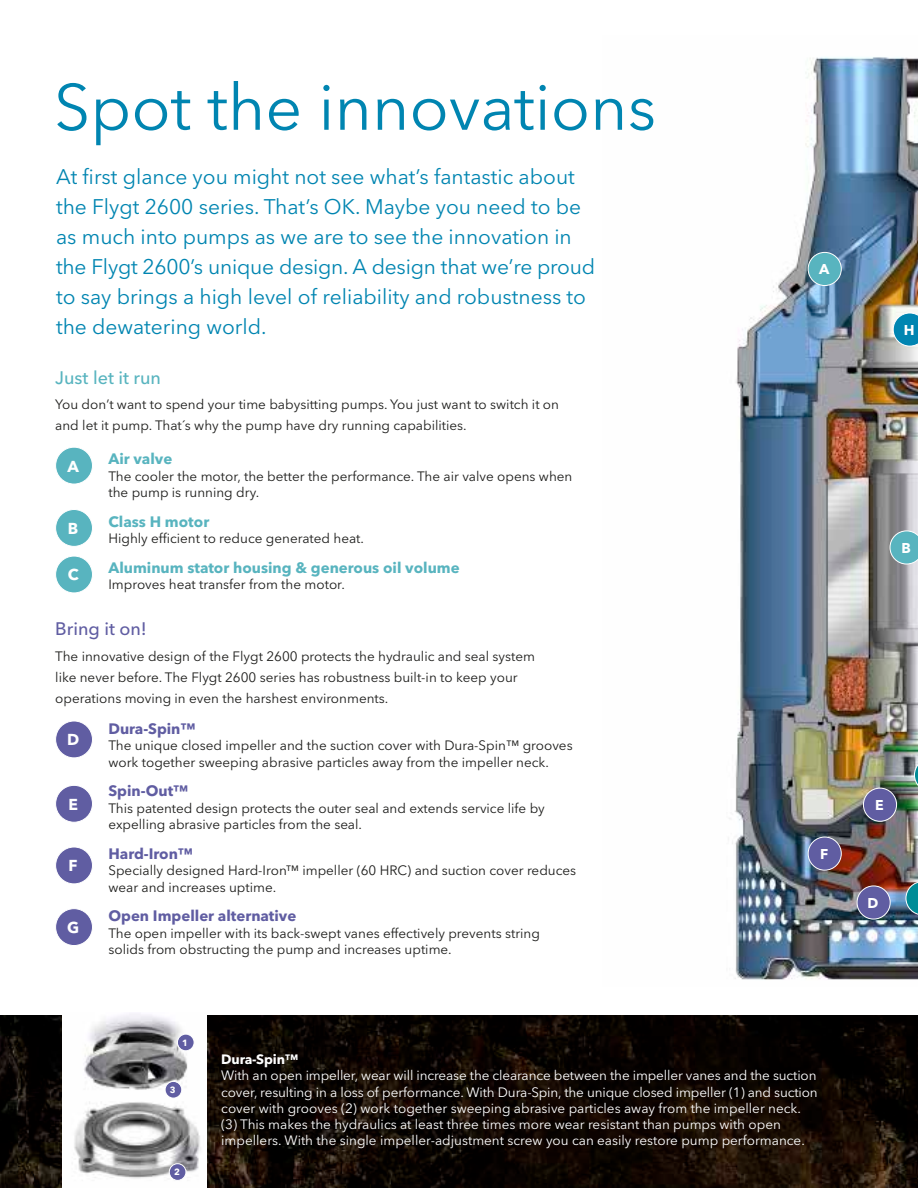
<style>
.page{position:relative;width:918px;height:1188px;background:#fff}
.page>*{position:absolute;margin:0;border:0;box-sizing:border-box;transform-origin:0 0}
.t1{font:64.5px "Avenir Next LT Pro";color:#0085b1}
.t2{font:21px/30px "Avenir Next LT Pro";color:#0085b1}
.t3{font:500 18px "Avenir Next LT Pro";color:#58b4bf}
.t4{font:500 18px "Avenir Next LT Pro";color:#605da2}
.t5{font:700 15.75px "Avenir Next LT Pro";color:#fff}
.t6{font:700 15px "Avenir Next LT Pro";color:#58b4bf}
.t7{font:700 15px "Avenir Next LT Pro";color:#605da2}
.t8{font:700 14.1px "Avenir Next LT Pro";color:#fff}
.t9{font:13.5px/16.5px "Avenir Next LT Pro";color:#1d1d1b}
.t10{font:13.5px/16.2px "Avenir Next LT Pro";color:#fff}
.t11{font:700 13.5px "Avenir Next LT Pro";letter-spacing:-.01em;color:#fff}
.t12{font:700 9px "Avenir Next LT Pro";color:#fff}
</style>
<div class="page">
<div style="left:56px;top:447px;width:36px;height:37px;background:#58b4bf;border-radius:50%"></div>
<div style="left:55px;top:447px;width:38px;height:37px;border:1px solid #fff;border-radius:50%"></div>
<div style="left:56px;top:510px;width:36px;height:36px;background:#58b4bf;border-radius:50%"></div>
<div style="left:55px;top:509px;width:38px;height:38px;border:1px solid #fff;border-radius:50%"></div>
<div style="left:56px;top:556px;width:36px;height:37px;background:#58b4bf;border-radius:50%"></div>
<div style="left:55px;top:556px;width:38px;height:37px;border:1px solid #fff;border-radius:50%"></div>
<div style="left:56px;top:721px;width:36px;height:37px;background:#605da2;border-radius:50%"></div>
<div style="left:55px;top:721px;width:38px;height:37px;border:1px solid #fff;border-radius:50%"></div>
<div style="left:56px;top:785px;width:36px;height:37px;background:#605da2;border-radius:50%"></div>
<div style="left:55px;top:785px;width:38px;height:38px;border:1px solid #fff;border-radius:50%"></div>
<div style="left:56px;top:847px;width:36px;height:37px;background:#605da2;border-radius:50%"></div>
<div style="left:55px;top:847px;width:38px;height:37px;border:1px solid #fff;border-radius:50%"></div>
<div style="left:56px;top:909px;width:36px;height:37px;background:#605da2;border-radius:50%"></div>
<div style="left:55px;top:908px;width:38px;height:38px;border:1px solid #fff;border-radius:50%"></div>
<img style="left:0;top:1015px;width:918px;height:173px">
<img style="left:62px;top:1013px;width:145px;height:175px">
<div style="left:177px;top:1034px;width:17px;height:17px;background:#605da2;border-radius:50%"></div>
<div style="left:177px;top:1034px;width:17px;height:17px;border:1px solid #fff;border-radius:50%"></div>
<div style="left:165px;top:1081px;width:17px;height:17px;background:#605da2;border-radius:50%"></div>
<div style="left:165px;top:1081px;width:17px;height:17px;border:1px solid #fff;border-radius:50%"></div>
<div style="left:169px;top:1164px;width:17px;height:16px;background:#605da2;border-radius:50%"></div>
<div style="left:169px;top:1164px;width:17px;height:17px;border:1px solid #fff;border-radius:50%"></div>
<img style="left:729px;top:57px;width:189px;height:923px">
<svg style="left:893px;top:313px;width:25px;height:33px"></svg>
<div style="left:808px;top:252px;width:33px;height:34px;background:#58b4bf;border-radius:50%"></div>
<div style="left:808px;top:252px;width:34px;height:34px;border:1px solid #fff;border-radius:50%"></div>
<div style="left:857px;top:886px;width:33px;height:33px;background:#605da2;border-radius:50%"></div>
<div style="left:857px;top:886px;width:33px;height:33px;border:1px solid #fff;border-radius:50%"></div>
<svg style="left:906px;top:881px;width:12px;height:34px"></svg>
<svg style="left:890px;top:531px;width:28px;height:33px"></svg>
<div style="left:863px;top:788px;width:34px;height:33px;background:#605da2;border-radius:50%"></div>
<div style="left:863px;top:788px;width:34px;height:34px;border:1px solid #fff;border-radius:50%"></div>
<div style="left:808px;top:837px;width:33px;height:33px;background:#605da2;border-radius:50%"></div>
<div style="left:808px;top:837px;width:34px;height:33px;border:1px solid #fff;border-radius:50%"></div>
<svg style="left:914px;top:758px;width:4px;height:34px"></svg>
<h1 class="t1" style="left:54px;top:69px;width:604px">Spot the innovations</h1>
<p class="t2" style="left:56px;top:161px;width:541px">At first glance you might not see what’s fantastic about the Flygt 2600 series. That’s OK. Maybe you need to be as much into pumps as we are to see the innovation in the Flygt 2600’s unique design. A design that we’re proud to say brings a high level of reliability and robustness to the dewatering world.</p>
<h3 class="t3" style="left:55px;top:366px;width:107px">Just let it run</h3>
<p class="t9" style="left:55px;top:394px;width:505px;line-height:21px">You don’t want to spend your time babysitting pumps. You just want to switch it on and let it pump. That´s why the pump have dry running capabilities.</p>
<p class="t5" style="left:68px;top:456px;width:13px">A</p>
<p class="t6" style="left:108px;top:450px;width:65px">Air valve</p>
<p class="t9" style="left:108px;top:468px;width:466px">The cooler the motor, the better the performance. The air valve opens when the pump is running dry.</p>
<p class="t6" style="left:108px;top:512px;width:102px">Class H motor</p>
<p class="t9" style="left:108px;top:530px;width:257px">Highly efficient to reduce generated heat.</p>
<p class="t6" style="left:108px;top:558px;width:353px">Aluminum stator housing &amp; generous oil volume</p>
<p class="t9" style="left:108px;top:576px;width:238px">Improves heat transfer from the motor.</p>
<h3 class="t4" style="left:55px;top:618px;width:93px">Bring it on!</h3>
<p class="t9" style="left:55px;top:646px;width:481px;line-height:21px">The innovative design of the Flygt 2600 protects the hydraulic and seal system like never before. The Flygt 2600 series has robustness built-in to keep your operations moving in even the harshest environments.</p>
<p class="t5" style="left:67px;top:730px;width:14px">D</p>
<p class="t5" style="left:68px;top:519px;width:12px">B</p>
<p class="t5" style="left:68px;top:565px;width:12px">C</p>
<p class="t7" style="left:108px;top:719px;width:89px">Dura-Spin™</p>
<p class="t9" style="left:108px;top:737px;width:466px">The unique closed impeller and the suction cover with Dura-Spin™ grooves work together sweeping abrasive particles away from the impeller neck.</p>
<p class="t7" style="left:108px;top:782px;width:81px">Spin-Out™</p>
<p class="t9" style="left:108px;top:800px;width:438px">This patented design protects the outer seal and extends service life by expelling abrasive particles from the seal.</p>
<p class="t7" style="left:108px;top:844px;width:86px">Hard-Iron™</p>
<p class="t9" style="left:108px;top:862px;width:469px">Specially designed Hard-Iron™ impeller (60 HRC) and suction cover reduces wear and increases uptime.</p>
<p class="t7" style="left:108px;top:907px;width:190px">Open Impeller alternative</p>
<p class="t9" style="left:108px;top:925px;width:433px">The open impeller with its back-swept vanes effectively prevents string solids from obstructing the pump and increases uptime.</p>
<p class="t5" style="left:68px;top:795px;width:11px">E</p>
<p class="t5" style="left:69px;top:856px;width:11px">F</p>
<p class="t5" style="left:67px;top:918px;width:14px">G</p>
<p class="t12" style="left:182px;top:1037px;width:7px">1</p>
<p class="t8" style="left:819px;top:261px;width:12px">A</p>
<p class="t8" style="left:820px;top:845px;width:10px">F</p>
<p class="t12" style="left:170px;top:1084px;width:7px">3</p>
<p class="t12" style="left:174px;top:1167px;width:7px">2</p>
<p class="t11" style="left:221px;top:1051px;width:79px">Dura-Spin™</p>
<p class="t10" style="left:221px;top:1068px;width:598px">With an open impeller, wear will increase the clearance between the impeller vanes and the suction cover, resulting in a loss of performance. With Dura-Spin, the unique closed impeller (1) and suction cover with grooves (2) work together sweeping abrasive particles away from the impeller neck. (3) This makes the hydraulics at least three times more wear resistant than pumps with open impellers. With the single impeller-adjustment screw you can easily restore pump performance.</p>
<p class="t8" style="left:904px;top:321px;width:12px">H</p>
<p class="t8" style="left:901px;top:539px;width:11px">B</p>
<p class="t8" style="left:875px;top:796px;width:10px">E</p>
<p class="t8" style="left:868px;top:894px;width:12px">D</p>
</div>
